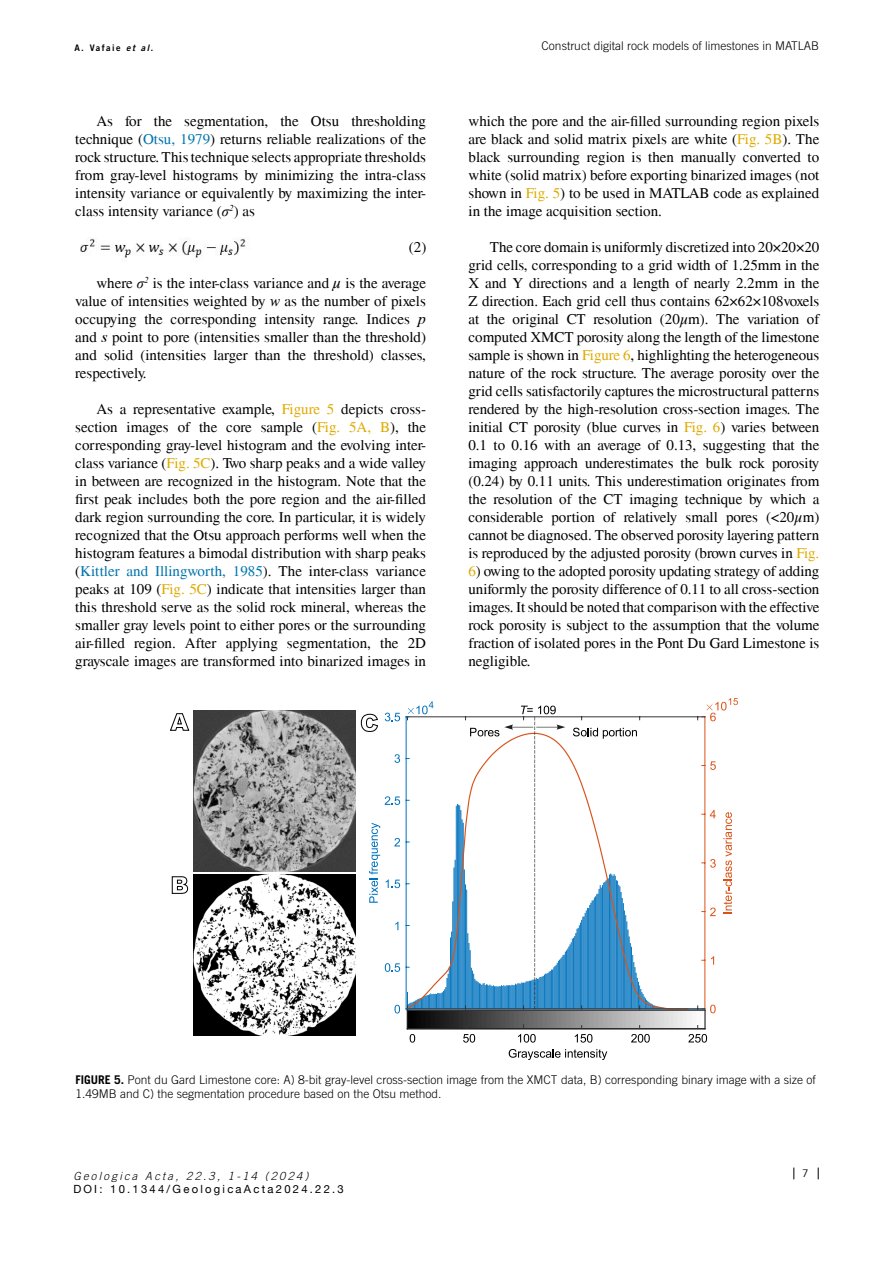
<style>
.page{position:relative;width:893px;height:1263px;background:#fff}
.page>*{position:absolute;margin:0;border:0;box-sizing:border-box;transform-origin:0 0}
.t1{font:15px/18px "Times S";color:#000;text-align:justify}
.t2{font:300 12px/13.5px "Trade Gothic LT Std";color:#000}
.t3{font:11.25px "Helvetica Neue";letter-spacing:.2em;color:#000}
.t4{font:italic 300 11.25px "Trade Gothic LT Std";letter-spacing:.2em;color:#000}
.t5{font:10.5px "Trade Gothic LT Std";color:#000}
.t6{font:9px "Trade Gothic LT Std Bd 2";letter-spacing:.16em;color:#000}
.s1{font-family:"Trade Gothic LT Std Bd 2 Obl"}
.s2{color:#0074ac}
.s3{font-family:"Times New Roman";font-style:italic}
.s4{font-family:"Time";font-style:italic}
.s5{color:#e0aa00}
.s6{font-weight:700}
</style>
<div class="page">
<svg style="left:793px;top:1167px;width:1px;height:12px"></svg>
<svg style="left:818px;top:1167px;width:1px;height:12px"></svg>
<img style="left:80px;top:238px;width:166px;height:20px">
<hr style="left:705px;top:717px;width:1px;height:292px;background:#d95319">
<svg style="left:711px;top:956px;width:3px;height:9px"></svg>
<svg style="left:702px;top:907px;width:14px;height:9px"></svg>
<svg style="left:702px;top:859px;width:14px;height:9px"></svg>
<svg style="left:702px;top:810px;width:14px;height:8px"></svg>
<svg style="left:702px;top:761px;width:14px;height:9px"></svg>
<svg style="left:723px;top:812px;width:9px;height:101px"></svg>
<svg style="left:407px;top:750px;width:281px;height:259px"></svg>
<svg style="left:697px;top:698px;width:41px;height:23px"></svg>
<hr style="left:406px;top:716px;width:299px;height:1px;background:#353535">
<hr style="left:406px;top:1009px;width:299px;height:1px;background:#353535">
<hr style="left:406px;top:717px;width:1px;height:292px;background:#0072bd">
<svg style="left:394px;top:1005px;width:6px;height:8px"></svg>
<svg style="left:385px;top:963px;width:15px;height:9px"></svg>
<svg style="left:395px;top:922px;width:3px;height:8px"></svg>
<svg style="left:386px;top:879px;width:14px;height:9px"></svg>
<svg style="left:394px;top:838px;width:6px;height:8px"></svg>
<svg style="left:385px;top:796px;width:15px;height:9px"></svg>
<svg style="left:394px;top:754px;width:6px;height:9px"></svg>
<svg style="left:385px;top:713px;width:15px;height:8px"></svg>
<svg style="left:369px;top:823px;width:11px;height:80px"></svg>
<svg style="left:406px;top:701px;width:27px;height:19px"></svg>
<svg style="left:463px;top:1034px;width:12px;height:8px"></svg>
<svg style="left:518px;top:1034px;width:18px;height:8px"></svg>
<svg style="left:575px;top:1034px;width:17px;height:8px"></svg>
<svg style="left:631px;top:1034px;width:19px;height:8px"></svg>
<svg style="left:509px;top:1049px;width:98px;height:11px"></svg>
<img style="left:415px;top:1011px;width:273px;height:17px">
<hr style="left:407px;top:1010px;width:298px;height:1px;background:#353535">
<svg style="left:406px;top:1006px;width:9px;height:36px"></svg>
<hr style="left:407px;top:1028px;width:298px;height:1px;background:#221f20">
<svg style="left:688px;top:1005px;width:28px;height:37px"></svg>
<svg style="left:573px;top:728px;width:64px;height:11px"></svg>
<svg style="left:465px;top:706px;width:100px;height:303px"></svg>
<img style="left:194px;top:711px;width:161px;height:161px">
<img style="left:194px;top:874px;width:161px;height:161px">
<svg style="left:170px;top:713px;width:20px;height:18px"></svg>
<svg style="left:172px;top:876px;width:16px;height:18px"></svg>
<svg style="left:361px;top:714px;width:17px;height:18px"></svg>
<p class="t6" style="left:74px;top:42px;width:80px">A. Vafaie <span class="s1">et al.</span></p>
<p class="t2" style="left:542px;top:39px;width:279px">Construct digital rock models of limestones in MATLAB</p>
<p class="t1" style="left:75px;top:112px;width:352px;text-indent:21px">As for the segmentation, the Otsu thresholding technique (<span class="s2">Otsu, 1979</span>) returns reliable realizations of the rock structure. This technique selects appropriate thresholds from gray-level histograms by minimizing the intra-class intensity variance or equivalently by maximizing the inter&shy;class intensity variance (<span class="s3">σ</span><sup>2</sup>) as</p>
<p class="t1" style="left:409px;top:238px;width:19px">(2)</p>
<p class="t1" style="left:75px;top:274px;width:352px;text-indent:21px">where <span class="s3">σ</span><sup>2</sup> is the inter-class variance and <span class="s4">μ</span> is the average value of intensities weighted by <span class="s4">w</span> as the number of pixels occupying the corresponding intensity range. Indices <span class="s4">p </span>and <span class="s4">s</span> point to pore (intensities smaller than the threshold) and solid (intensities larger than the threshold) classes, respectively.</p>
<p class="t1" style="left:75px;top:400px;width:352px;text-indent:21px">As a representative example, <span class="s5">Figure 5</span> depicts cross&shy;section images of the core sample (<span class="s5">Fig. 5A, B</span>), the corresponding gray-level histogram and the evolving inter&shy;class variance (<span class="s5">Fig. 5C</span>). Two sharp peaks and a wide valley in between are recognized in the histogram. Note that the first peak includes both the pore region and the air-filled dark region surrounding the core. In particular, it is widely recognized that the Otsu approach performs well when the histogram features a bimodal distribution with sharp peaks (<span class="s2">Kittler and Illingworth, 1985</span>). The inter-class variance peaks at 109 (<span class="s5">Fig. 5C</span>) indicate that intensities larger than this threshold serve as the solid rock mineral, whereas the smaller gray levels point to either pores or the surrounding air-filled region. After applying segmentation, the 2D grayscale images are transformed into binarized images in</p>
<p class="t1" style="left:468px;top:112px;width:352px">which the pore and the air-filled surrounding region pixels are black and solid matrix pixels are white (<span class="s5">Fig. 5B</span>). The black surrounding region is then manually converted to white (solid matrix) before exporting binarized images (not shown in <span class="s5">Fig. 5</span>) to be used in MATLAB code as explained in the image acquisition section.</p>
<p class="t1" style="left:468px;top:238px;width:352px;text-indent:21px">The core domain is uniformly discretized into 20×20×20 grid cells, corresponding to a grid width of 1.25mm in the X and Y directions and a length of nearly 2.2mm in the Z direction. Each grid cell thus contains 62×62×108voxels at the original CT resolution (20µm). The variation of computed XMCT porosity along the length of the limestone sample is shown in <span class="s5">Figure 6</span>, highlighting the heterogeneous nature of the rock structure. The average porosity over the grid cells satisfactorily captures the microstructural patterns rendered by the high-resolution cross-section images. The initial CT porosity (blue curves in <span class="s5">Fig. 6</span>) varies between 0.1 to 0.16 with an average of 0.13, suggesting that the imaging approach underestimates the bulk rock porosity (0.24) by 0.11 units. This underestimation originates from the resolution of the CT imaging technique by which a considerable portion of relatively small pores (&lt;20μm) cannot be diagnosed. The observed porosity layering pattern is reproduced by the adjusted porosity (brown curves in <span class="s5">Fig.</span></p>
<p class="t1" style="left:468px;top:562px;width:352px"><span class="s5">6</span>) owing to the adopted porosity updating strategy of adding uniformly the porosity difference of 0.11 to all cross-section images. It should be noted that comparison with the effective rock porosity is subject to the assumption that the volume fraction of isolated pores in the Pont Du Gard Limestone is negligible.</p>
<p class="t2" style="left:75px;top:1073px;width:742px"><span class="s6">FIGURE 5.</span> Pont du Gard Limestone core: A) 8-bit gray-level cross-section image from the XMCT data, B) corresponding binary image with a size of<br>1.49MB and C) the segmentation procedure based on the Otsu method.</p>
<p class="t4" style="left:73px;top:1169px;width:237px">Geologica Acta, 22.3, 1-14 (2024)</p>
<p class="t5" style="left:802px;top:1167px;width:8px">7</p>
<p class="t3" style="left:73px;top:1182px;width:272px">DOI: 10.1344/GeologicaActa2024.22.3</p>
</div>
